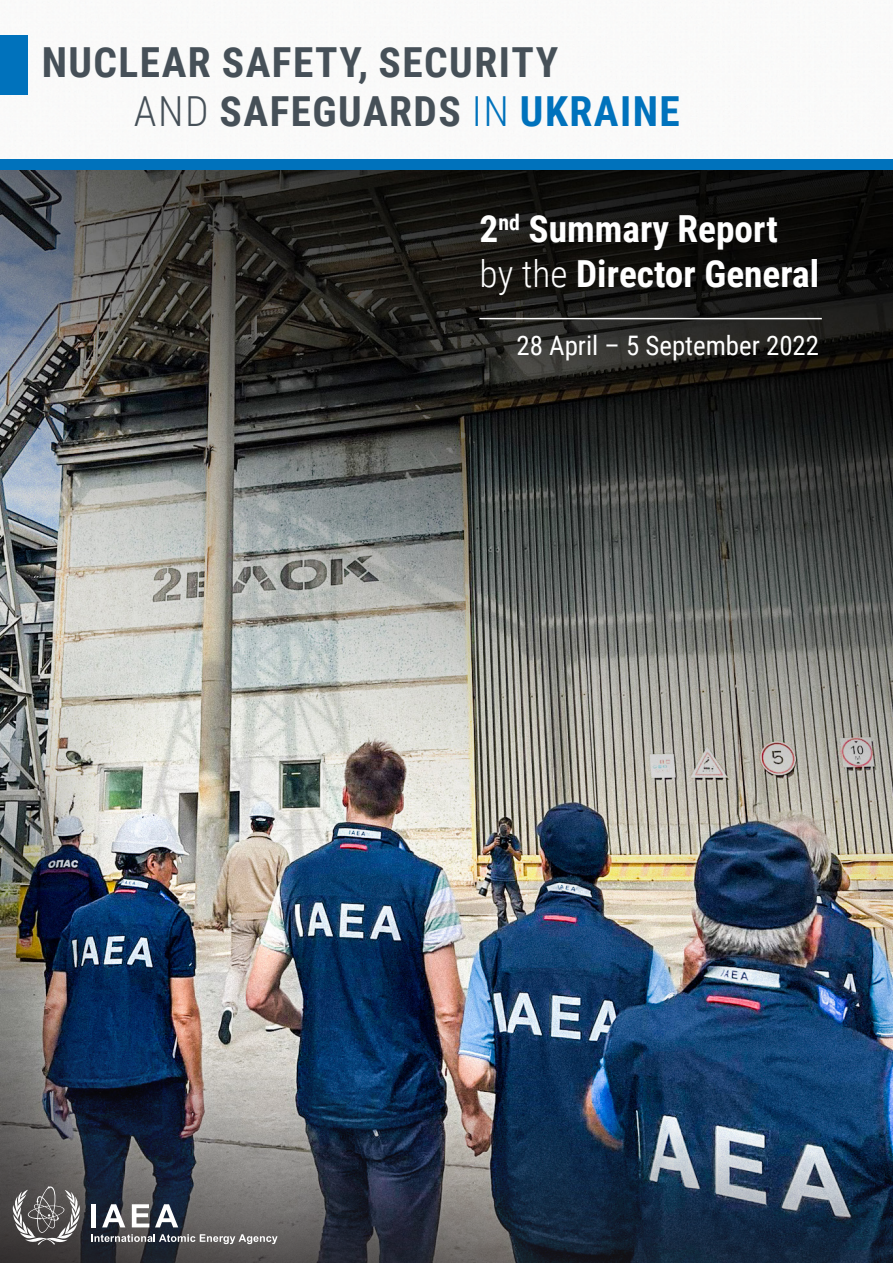
<style>
.page{position:relative;width:893px;height:1263px;background:#fff}
.page>*{position:absolute;margin:0;border:0;box-sizing:border-box;transform-origin:0 0}
.t1{font:700 41.4px/48.6px "Roboto Condensed";letter-spacing:.035em;color:#465058}
.t2{font:700 37.35px "Roboto Condensed";color:#fff}
.t3{font:26.85px "Roboto Condensed";color:#fff}
.s1{font-weight:300}
.s2{font-weight:300;color:#0072bc}
.s3{color:#0072bc}
</style>
<div class="page">
<img style="left:0;top:170px;width:893px;height:840px">
<hr style="left:479px;top:318px;width:343px;height:1px;background:#fff">
<div style="left:0;top:159px;width:893px;height:11px;background:#0072bc"></div>
<div style="left:0;top:35px;width:28px;height:60px;background:#0072bc"></div>
<img style="left:0;top:1010px;width:893px;height:253px">
<svg style="left:13px;top:1186px;width:67px;height:59px;background:#716e6e"></svg>
<div style="left:91px;top:1204px;width:5px;height:23px;background:#fff"></div>
<svg style="left:102px;top:1204px;width:23px;height:23px"></svg>
<svg style="left:132px;top:1204px;width:17px;height:23px"></svg>
<svg style="left:155px;top:1204px;width:23px;height:23px"></svg>
<svg style="left:91px;top:1234px;width:187px;height:10px;background:#7e7e80"></svg>
<p class="t1" style="left:134px;top:37px;width:547px;text-indent:-92px">NUCLEAR SAFETY, SECURITY<br><span class="s1">AND</span> SAFEGUARDS <span class="s2">IN</span> <span class="s3">UKRAINE</span></p>
<p class="t2" style="left:480px;top:203px;width:300px">2<sup>nd</sup> Summary Report</p>
<p class="t2" style="left:480px;top:248px;width:341px"><span class="s1">by the</span> Director General</p>
<p class="t3" style="left:517px;top:326px;width:304px">28 April – 5 September 2022</p>
</div>
